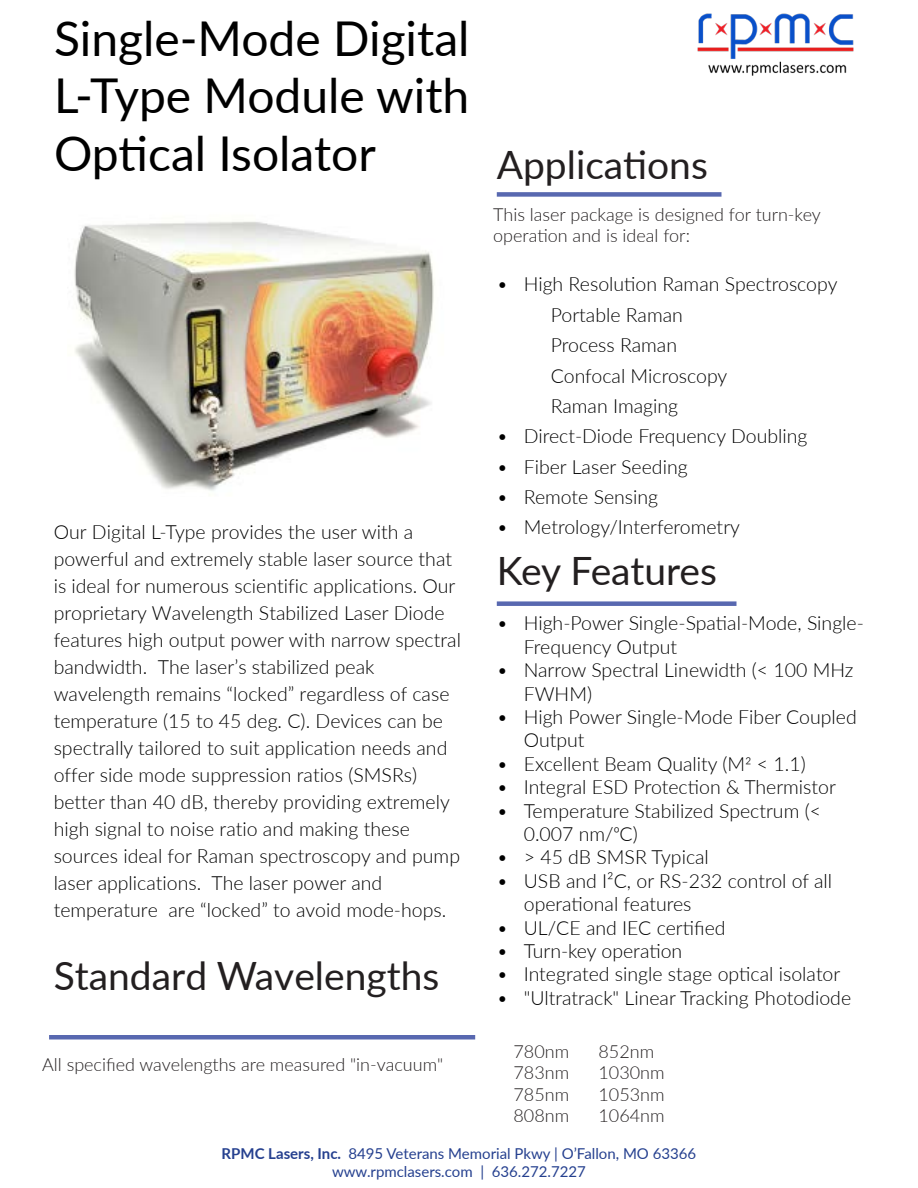
<style>
.page{position:relative;width:918px;height:1188px;background:#fff}
.page>*{position:absolute;margin:0;border:0;box-sizing:border-box;transform-origin:0 0}
.t1{font:48px "Lato";color:#000}
.t2{font:39px "Lato";color:#231f20}
.t3{font:300 19.5px/27px "Lato";color:#000}
.t4{font:300 18px/21.6px "Lato";color:#231f20}
.t5{font:15px/18px "Lato";color:#25408f;text-align:center}
.s1{font-weight:700}
</style>
<div class="page">
<div style="left:49px;top:1035px;width:426px;height:5px;background:#5868b0"></div>
<div style="left:497px;top:601px;width:239px;height:5px;background:#5868b0"></div>
<div style="left:497px;top:192px;width:225px;height:5px;background:#5868b0"></div>
<img style="left:74px;top:221px;width:361px;height:270px">
<img style="left:697px;top:13px;width:157px;height:62px">
<p class="t1" style="left:54px;top:4px;width:417px">Single-Mode Digital</p>
<p class="t1" style="left:54px;top:62px;width:417px">L-Type Module with</p>
<p class="t1" style="left:54px;top:119px;width:323px">Optical Isolator</p>
<p class="t3" style="left:54px;top:518px;width:409px">Our Digital L-Type provides the user with a powerful and extremely stable laser source that is ideal for numerous scientific applications. Our proprietary Wavelength Stabilized Laser Diode features high output power with narrow spectral bandwidth. The laser’s stabilized peak wavelength remains “locked” regardless of case temperature (15 to 45 deg. C). Devices can be spectrally tailored to suit application needs and offer side mode suppression ratios (SMSRs) better than 40 dB, thereby providing extremely high signal to noise ratio and making these sources ideal for Raman spectroscopy and pump laser applications. The laser power and temperature are “locked” to avoid mode-hops.</p>
<p class="t2" style="left:54px;top:948px;width:387px">Standard Wavelengths</p>
<p class="t4" style="left:42px;top:1053px;width:403px">All specified wavelengths are measured "in-vacuum"</p>
<p class="t2" style="left:497px;top:137px;width:213px">Applications</p>
<p class="t4" style="left:493px;top:203px;width:329px">This laser package is designed for turn-key operation and is ideal for:</p>
<p class="t3" style="left:497px;top:270px;width:342px">• High Resolution Raman Spectroscopy</p>
<p class="t3" style="left:551px;top:301px;width:134px">Portable Raman</p>
<p class="t3" style="left:551px;top:331px;width:128px">Process Raman</p>
<p class="t3" style="left:551px;top:361px;width:178px">Confocal Microscopy</p>
<p class="t3" style="left:551px;top:392px;width:129px">Raman Imaging</p>
<p class="t3" style="left:497px;top:422px;width:312px">• Direct-Diode Frequency Doubling</p>
<p class="t3" style="left:497px;top:453px;width:192px">• Fiber Laser Seeding</p>
<p class="t3" style="left:497px;top:483px;width:163px">• Remote Sensing</p>
<p class="t3" style="left:497px;top:513px;width:245px">• Metrology/Interferometry</p>
<p class="t2" style="left:497px;top:543px;width:222px">Key Features</p>
<p class="t3" style="left:524px;top:611px;width:342px;line-height:23.4px;text-indent:-27px">• High-Power Single-Spatial-Mode, Single-<br>Frequency Output</p>
<p class="t3" style="left:524px;top:658px;width:331px;line-height:23.4px;text-indent:-27px">• Narrow Spectral Linewidth (&lt; 100 MHz<br>FWHM)</p>
<p class="t3" style="left:524px;top:705px;width:335px;line-height:23.4px;text-indent:-27px">• High Power Single-Mode Fiber Coupled<br>Output</p>
<p class="t3" style="left:497px;top:750px;width:310px">• Excellent Beam Quality (M2 &lt; 1.1)</p>
<p class="t3" style="left:497px;top:773px;width:341px">• Integral ESD Protection &amp; Thermistor</p>
<p class="t3" style="left:524px;top:798px;width:299px;line-height:23.4px;text-indent:-27px">• Temperature Stabilized Spectrum (&lt;<br>0.007 nm/ᵒC)</p>
<p class="t3" style="left:497px;top:843px;width:214px">• &gt; 45 dB SMSR Typical</p>
<p class="t3" style="left:524px;top:868px;width:310px;line-height:23.4px;text-indent:-27px">• USB and I²C, or RS-232 control of all operational features</p>
<p class="t3" style="left:497px;top:913px;width:230px">• UL/CE and IEC certified</p>
<p class="t3" style="left:497px;top:937px;width:187px">• Turn-key operation</p>
<p class="t3" style="left:497px;top:960px;width:345px">• Integrated single stage optical isolator</p>
<p class="t3" style="left:497px;top:984px;width:356px">• "Ultratrack" Linear Tracking Photodiode</p>
<p class="t4" style="left:513px;top:1040px;width:57px">780nm</p>
<p class="t4" style="left:598px;top:1040px;width:57px">852nm</p>
<p class="t4" style="left:513px;top:1061px;width:57px">783nm</p>
<p class="t4" style="left:598px;top:1061px;width:68px">1030nm</p>
<p class="t4" style="left:513px;top:1083px;width:57px">785nm</p>
<p class="t4" style="left:598px;top:1083px;width:68px">1053nm</p>
<p class="t4" style="left:513px;top:1105px;width:57px">808nm</p>
<p class="t4" style="left:598px;top:1105px;width:68px">1064nm</p>
<p class="t5" style="left:222px;top:1144px;width:476px"><span class="s1">RPMC Lasers, Inc.</span> 8495 Veterans Memorial Pkwy | O’Fallon, MO 63366 www.rpmclasers.com | 636.272.7227</p>
</div>
